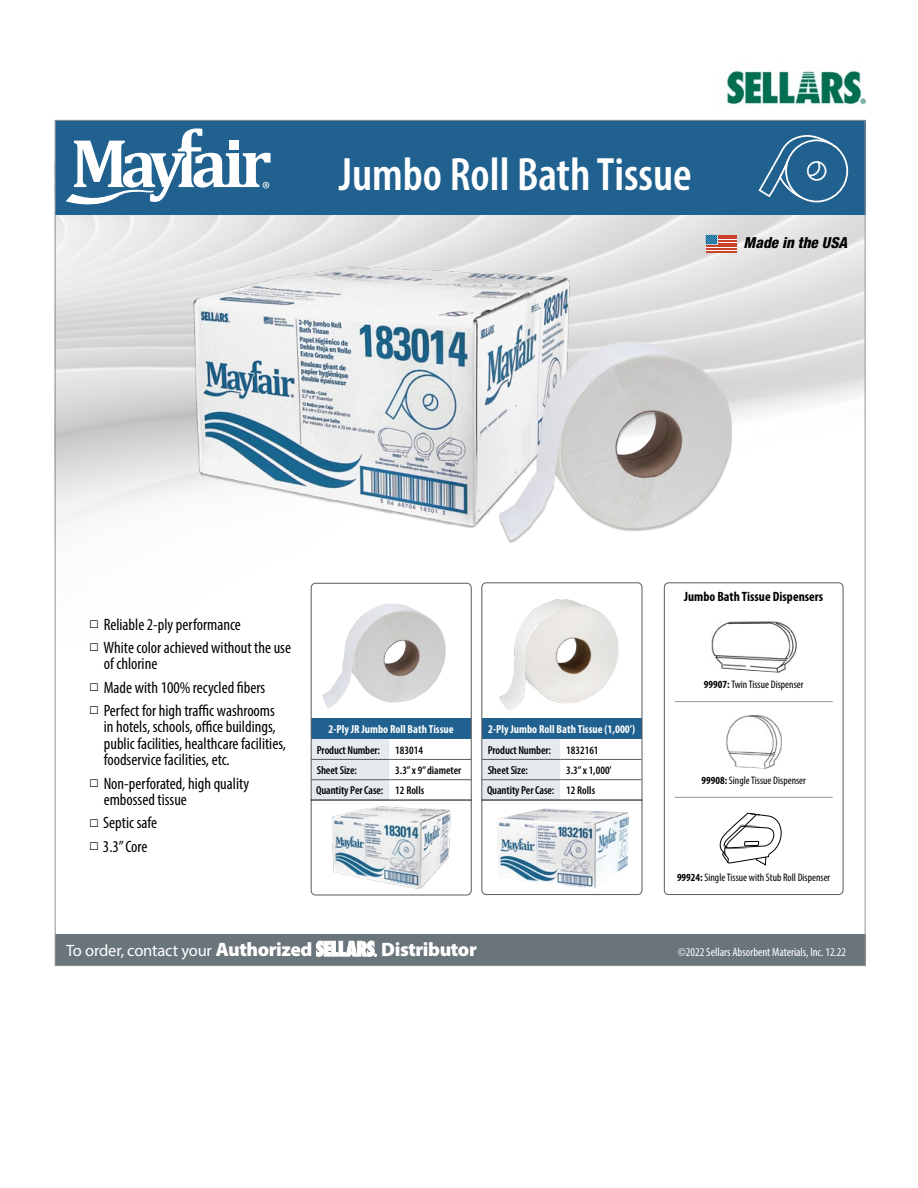
<style>
.page{position:relative;width:918px;height:1188px;background:#fff}
.page>*{position:absolute;margin:0;border:0;box-sizing:border-box;transform-origin:0 0}
.t1{font:600 condensed 47.1px "Myriad Pro";color:#fff}
.t2{font:900 19.5px "Myriad Pro";letter-spacing:-.02em;color:#fff}
.t3{font:condensed 16.5px/16.5px "Myriad Pro";color:#000}
.t4{font:16.5px "Myriad Pro";letter-spacing:-.01em;color:#fff}
.t5{font:italic 800 condensed 15.15px "Helvetica Neue LT Pro";color:#000}
.t6{font:700 condensed 13.5px "Myriad Pro";color:#000}
.t7{font:condensed 12px "Myriad Pro";color:#fff}
.t8{font:600 condensed 11.55px "Myriad Pro";letter-spacing:-.01em;color:#000}
.t9{font:700 condensed 11.55px "Myriad Pro";color:#fff}
.t10{font:600 condensed 11.25px "Myriad Pro";color:#000}
.t11{font:condensed 10.95px "Myriad Pro";color:#000}
.s1{font-family:"Arial";font-weight:700;font-stretch:normal}
.s2{font-size:11.25px}
.s3{font-weight:700}
.s4{font-weight:900;font-size:19.5px}
</style>
<div class="page">
<img style="left:727px;top:70px;width:139px;height:35px">
<svg style="left:706px;top:244px;width:31px;height:2px"></svg>
<hr style="left:706px;top:246px;width:31px;height:1px;background:#ca422c">
<hr style="left:706px;top:248px;width:31px;height:2px;background:#ca422c">
<hr style="left:706px;top:251px;width:31px;height:2px;background:#ca422c">
<svg style="left:706px;top:235px;width:33px;height:9px"></svg>
<div style="left:55px;top:121px;width:811px;height:94px;background:#20618f"></div>
<div style="left:482px;top:719px;width:159px;height:20px;background:#20618f"></div>
<svg style="left:484px;top:739px;width:156px;height:61px"></svg>
<hr style="left:482px;top:759px;width:78px;height:1px;background:#58595b">
<hr style="left:560px;top:759px;width:81px;height:1px;background:#58595b">
<hr style="left:482px;top:779px;width:78px;height:1px;background:#58595b">
<hr style="left:560px;top:779px;width:81px;height:1px;background:#58595b">
<div style="left:482px;top:583px;width:160px;height:312px;border:1px solid #58595b;border-radius:4px"></div>
<hr style="left:482px;top:800px;width:160px;height:1px;background:#000">
<img style="left:490px;top:598px;width:136px;height:121px">
<img style="left:497px;top:808px;width:132px;height:81px">
<svg style="left:759px;top:135px;width:89px;height:67px"></svg>
<div style="left:55px;top:935px;width:811px;height:31px;background:#6a747b"></div>
<svg style="left:316px;top:941px;width:61px;height:15px"></svg>
<div style="left:311px;top:719px;width:160px;height:20px;background:#20618f"></div>
<svg style="left:313px;top:739px;width:156px;height:61px"></svg>
<hr style="left:311px;top:759px;width:79px;height:1px;background:#58595b">
<hr style="left:390px;top:759px;width:81px;height:1px;background:#58595b">
<hr style="left:311px;top:779px;width:79px;height:1px;background:#58595b">
<hr style="left:390px;top:779px;width:81px;height:1px;background:#58595b">
<div style="left:311px;top:583px;width:160px;height:312px;border:1px solid #58595b;border-radius:4px"></div>
<hr style="left:311px;top:800px;width:160px;height:1px;background:#000">
<img style="left:332px;top:806px;width:119px;height:84px">
<img style="left:322px;top:603px;width:124px;height:106px">
<img style="left:170px;top:248px;width:454px;height:280px">
<img style="left:499px;top:342px;width:233px;height:199px">
<svg style="left:67px;top:128px;width:204px;height:77px"></svg>
<div style="left:664px;top:583px;width:179px;height:312px;border:1px solid #58595b;border-radius:4px"></div>
<hr style="left:675px;top:701px;width:158px;height:1px;background:#939598">
<hr style="left:675px;top:797px;width:158px;height:1px;background:#939598">
<img style="left:711px;top:620px;width:86px;height:53px">
<img style="left:726px;top:715px;width:56px;height:54px">
<svg style="left:719px;top:813px;width:63px;height:52px"></svg>
<h1 class="t1" style="left:339px;top:145px;width:354px">Jumbo Roll Bath Tissue</h1>
<p class="t5" style="left:744px;top:234px;width:105px">Made in the USA</p>
<p class="t3" style="left:89px;top:616px;width:153px"><span class="s1">□</span> Reliable 2-ply performance</p>
<p class="t3" style="left:104px;top:639px;width:189px;text-indent:-15px"><span class="s1">□</span> White color achieved without the use of chlorine</p>
<p class="t3" style="left:89px;top:679px;width:178px"><span class="s1">□</span> Made with 100% recycled fibers</p>
<p class="t3" style="left:104px;top:702px;width:184px;text-indent:-15px"><span class="s1">□</span> Perfect for high traffic washrooms in hotels, schools, office buildings, public facilities, healthcare facilities, foodservice facilities, etc.</p>
<p class="t3" style="left:104px;top:775px;width:147px;text-indent:-15px"><span class="s1">□</span> Non-perforated, high quality embossed tissue</p>
<p class="t3" style="left:89px;top:814px;width:69px"><span class="s1">□</span> Septic safe</p>
<p class="t3" style="left:89px;top:838px;width:60px"><span class="s1">□</span> 3.3” Core</p>
<p class="t9" style="left:328px;top:722px;width:127px">2-Ply JR Jumbo Roll Bath Tissue</p>
<p class="t8" style="left:317px;top:743px;width:65px">Product Number:</p>
<p class="t10" style="left:395px;top:743px;width:29px">183014</p>
<p class="t8" style="left:317px;top:763px;width:42px">Sheet Size:</p>
<p class="t10" style="left:395px;top:763px;width:68px">3.3” x 9” diameter</p>
<p class="t8" style="left:316px;top:783px;width:110px">Quantity Per Case: <span class="s2">12 Rolls</span></p>
<p class="t9" style="left:488px;top:722px;width:148px">2-Ply Jumbo Roll Bath Tissue (1,000’)</p>
<p class="t8" style="left:488px;top:743px;width:65px">Product Number:</p>
<p class="t10" style="left:566px;top:743px;width:34px">1832161</p>
<p class="t8" style="left:488px;top:763px;width:42px">Sheet Size:</p>
<p class="t10" style="left:566px;top:763px;width:47px">3.3” x 1,000’</p>
<p class="t8" style="left:487px;top:783px;width:110px">Quantity Per Case: <span class="s2">12 Rolls</span></p>
<p class="t6" style="left:684px;top:588px;width:141px">Jumbo Bath Tissue Dispensers</p>
<p class="t11" style="left:704px;top:678px;width:101px"><span class="s3">99907:</span> Twin Tissue Dispenser</p>
<p class="t11" style="left:701px;top:774px;width:106px"><span class="s3">99908:</span> Single Tissue Dispenser</p>
<p class="t11" style="left:677px;top:871px;width:155px"><span class="s3">99924:</span> Single Tissue with Stub Roll Dispenser</p>
<p class="t4" style="left:66px;top:940px;width:248px">To order, contact your <span class="s4">Authorized</span></p>
<p class="t2" style="left:381px;top:936px;width:97px">Distributor</p>
<p class="t7" style="left:678px;top:945px;width:170px">©2022 Sellars Absorbent Materials, Inc. 12.22</p>
</div>
